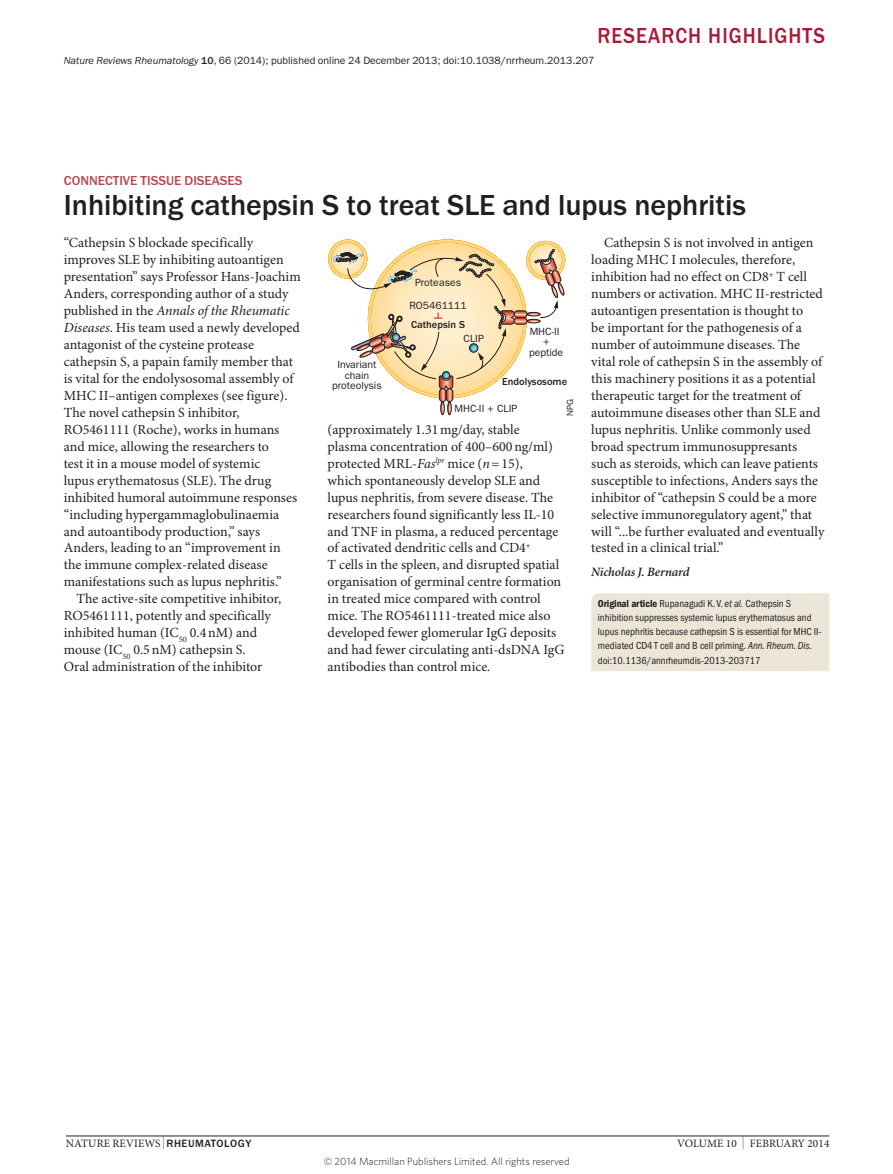
<style>
.page{position:relative;width:893px;height:1174px;background:#fff}
.page>*{position:absolute;margin:0;border:0;box-sizing:border-box;transform-origin:0 0}
.Title{font:500 30px "ITC Franklin Gothic Std";letter-spacing:-.005em;color:#231f20}
.t1{font:500 22.5px "ITC Franklin Gothic Std";letter-spacing:.05em;color:#a71a37;scale:.9 1}
.Body_text{font:13.95px/17px "Minion Pro";color:#231f20}
.Body_first{font:13.95px/17px "Minion Pro";color:#231f20}
.Strapline{font:500 13.5px "ITC Franklin Gothic Std";letter-spacing:-.005em;color:#b44a50}
.Authors{font:italic 600 12.75px "Minion Pro";letter-spacing:-.01em;color:#231f20}
.t2{font:11.25px "Minion Pro";letter-spacing:.01em;color:#231f20}
.References{font:condensed 10.5px/14.2px "ITC Franklin Gothic Std";letter-spacing:-.005em;color:#231f20}
.Citation_line{font:10.5px/10.5px "ITC Franklin Gothic Std";color:#231f20;text-align:center}
.t3{font:300 10.5px "Whitney";color:#1d1d1b}
.t4{font:10.5px "ITC Franklin Gothic Std Med 2";color:#231f20}
.Figure_credit{font:9px "ITC Franklin Gothic Std";color:#231f20}
.s1{font-style:italic}
.s2{font-weight:500}
.s3{font-family:"ITC Franklin Gothic Std Dm Cd";font-stretch:normal}
.s4{font-size:12.9px}
.s5{font-family:"ITC Franklin Gothic Std";font-weight:500;font-size:10.95px}
</style>
<div class="page">
<hr style="left:66px;top:1135px;width:763px;height:1px;background:#231f20">
<div style="left:591px;top:593px;width:238px;height:78px;background:#ece6d9"></div>
<div style="left:328px;top:239px;width:39px;height:39px;border:3px solid #fcbb13;border-radius:50%"></div>
<div style="left:328px;top:240px;width:39px;height:38px;border:3px solid #fec02a;border-radius:50%"></div>
<div style="left:329px;top:240px;width:37px;height:38px;border:2px solid #fecc62;border-radius:50%"></div>
<div style="left:329px;top:240px;width:37px;height:37px;border:1px solid #fed278;border-radius:50%"></div>
<div style="left:329px;top:241px;width:37px;height:36px;border:1px solid #fed687;border-radius:50%"></div>
<div style="left:330px;top:241px;width:36px;height:36px;border:1px solid #feda90;border-radius:50%"></div>
<svg style="left:332px;top:239px;width:234px;height:176px"></svg>
<p class="t1" style="left:598px;top:22px;width:254px">RESEARCH HIGHLIGHTS</p>
<p class="Citation_line" style="left:64px;top:55px;width:532px"><span class="s1">Nature Reviews Rheumatology</span> <span class="s2">10</span>, 66 (2014); published online 24 December 2013; doi:10.1038/nrrheum.2013.207</p>
<p class="Strapline" style="left:64px;top:172px;width:180px">CONNECTIVE TISSUE DISEASES</p>
<p class="Title" style="left:64px;top:188px;width:683px">Inhibiting cathepsin S to treat SLE and lupus nephritis</p>
<p class="Body_text" style="left:591px;top:235px;width:235px;text-indent:13px">Cathepsin S is not involved in antigen loading MHC I molecules, therefore, inhibition had no effect on CD8<sup>+</sup> T cell numbers or activation. MHC II-restricted autoantigen presentation is thought to<br>be important for the pathogenesis of a number of autoimmune diseases. The vital role of cathepsin S in the assembly of this machinery positions it as a potential therapeutic target for the treatment of autoimmune diseases other than SLE and lupus nephritis. Unlike commonly used broad spectrum immunosuppresants such as steroids, which can leave patients susceptible to infections, Anders says the inhibitor of “cathepsin S could be a more selective immunoregulatory agent,” that will “...be further evaluated and eventually tested in a clinical trial.”</p>
<p class="Authors" style="left:591px;top:564px;width:100px">Nicholas J. Bernard</p>
<p class="Body_first" style="left:64px;top:235px;width:238px">“Cathepsin S blockade specifically improves SLE by inhibiting autoantigen presentation” says Professor Hans-Joachim Anders, corresponding author of a study published in the <span class="s1">Annals of the Rheumatic Diseases</span>. His team used a newly developed antagonist of the cysteine protease cathepsin S, a papain family member that is vital for the endolysosomal assembly of MHC II–antigen complexes (see figure).<br>The novel cathepsin S inhibitor, RO5461111 (Roche), works in humans and mice, allowing the researchers to<br>test it in a mouse model of systemic<br>lupus erythematosus (SLE). The drug inhibited humoral autoimmune responses “including hypergammaglobulinaemia and autoantibody production,” says Anders, leading to an “improvement in the immune complex-related disease manifestations such as lupus nephritis.”</p>
<p class="Body_text" style="left:64px;top:591px;width:219px;text-indent:13px">The active-site competitive inhibitor, RO5461111, potently and specifically inhibited human (IC<sub>50</sub> 0.4nM) and mouse (IC<sub>50</sub> 0.5nM) cathepsin S.<br>Oral administration of the inhibitor</p>
<p class="References" style="left:598px;top:596px;width:225px"><span class="s3">Original article</span> Rupanagudi K. V. <span class="s1">et al.</span> Cathepsin S inhibition suppresses systemic lupus erythematosus and lupus nephritis because cathepsin S is essential for MHC II&shy;mediated CD4 T cell and B cell priming. <span class="s1">Ann. Rheum. Dis. </span>doi:10.1136/annrheumdis-2013-203717</p>
<p class="Citation_line" style="left:415px;top:277px;width:48px">Proteases</p>
<p class="Citation_line" style="left:409px;top:300px;width:59px">RO5461111</p>
<p class="t4" style="left:411px;top:318px;width:56px">Cathepsin S</p>
<p class="Citation_line" style="left:529px;top:326px;width:36px">MHC-II + peptide</p>
<p class="Citation_line" style="left:463px;top:333px;width:22px">CLIP</p>
<p class="Citation_line" style="left:332px;top:359px;width:51px">Invariant chain proteolysis</p>
<p class="t4" style="left:502px;top:375px;width:67px">Endolysosome</p>
<p class="Figure_credit" style="left:565px;top:416px;width:18px;rotate:-90deg">NPG</p>
<p class="Citation_line" style="left:455px;top:403px;width:64px">MHC-II + CLIP</p>
<p class="Body_text" style="left:328px;top:421px;width:238px">(approximately 1.31mg/day, stable<br>plasma concentration of 400–600ng/ml) protected MRL-<span class="s1">Fas</span><sup>lpr</sup> mice (<span class="s1">n</span>=15),<br>which spontaneously develop SLE and lupus nephritis, from severe disease. The researchers found significantly less IL-10 and TNF in plasma, a reduced percentage of activated dendritic cells and CD4<sup>+<br></sup>T cells in the spleen, and disrupted spatial organisation of germinal centre formation in treated mice compared with control mice. The RO5461111-treated mice also developed fewer glomerular IgG deposits and had fewer circulating anti-dsDNA IgG antibodies than control mice.</p>
<p class="t2" style="left:66px;top:1136px;width:187px">NATURE REVIEWS <span class="s4">|</span> <span class="s5">RHEUMATOLOGY</span></p>
<p class="t2" style="left:677px;top:1136px;width:154px">VOLUME 10 <span class="s4">|</span> FEBRUARY 2014</p>
<p class="t3" style="left:324px;top:1154px;width:247px">© 2014 Macmillan Publishers Limited. All rights reserved</p>
</div>
